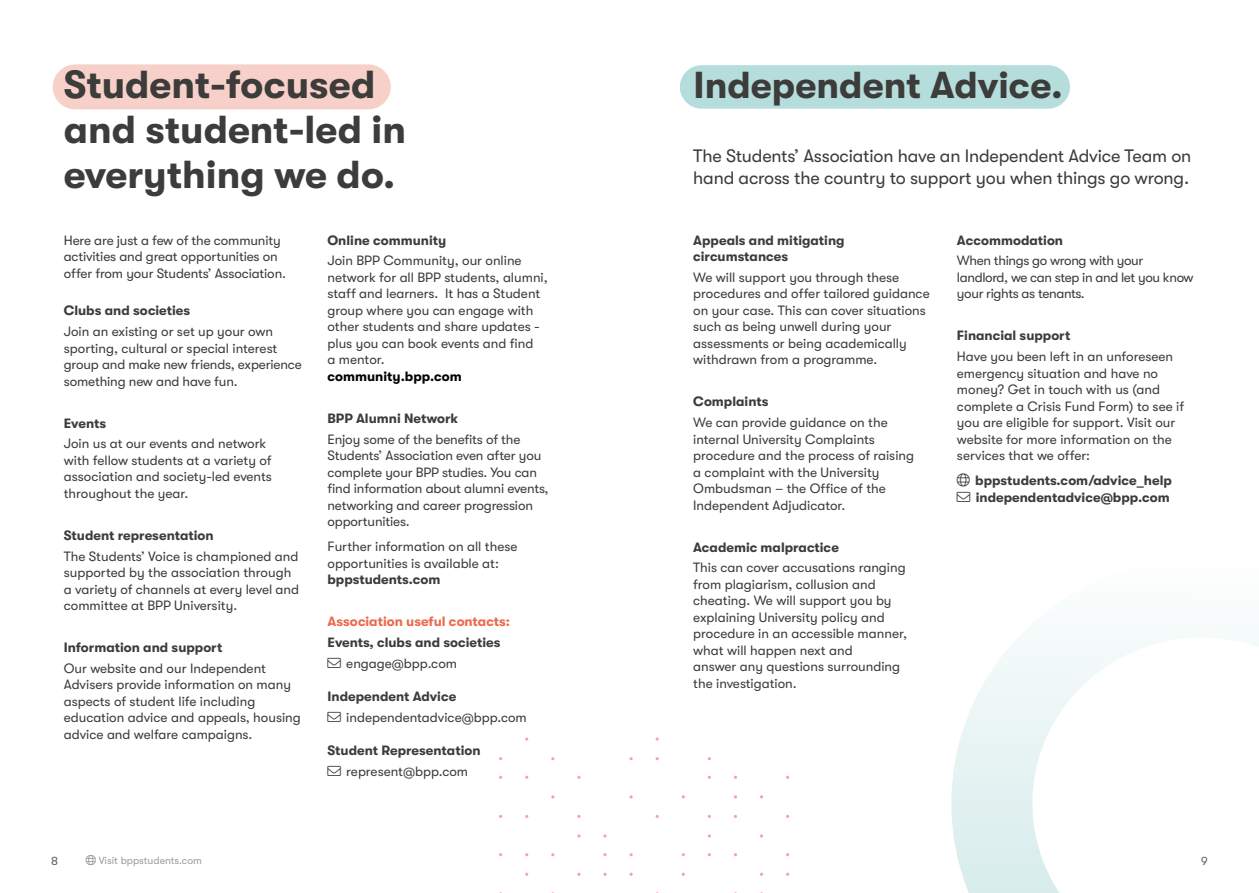
<style>
.page{position:relative;width:1259px;height:893px;background:#fff}
.page>*{position:absolute;margin:0;border:0;box-sizing:border-box;transform-origin:0 0}
.t1{font:700 39px/45px "GT Walsheim";color:#3c3c3b}
.t2{font:700 37.5px "GT Walsheim";color:#3c3c3b}
.t3{font:18px/22.5px "GT Walsheim";letter-spacing:-.01em;color:#3c3c3b}
.t4{font:13.5px/16.5px "GT Walsheim";color:#3c3c3b}
.t5{font:700 13.5px/16.5px "GT Walsheim";color:#3c3c3b}
.t6{font:13.5px/16.5px "GT Walsheim";letter-spacing:-.025em;color:#3c3c3b}
.t7{font:700 13.5px "GT Walsheim";color:#ed694d}
.t8{font:700 13.5px "GT Walsheim";color:#000}
.t9{font:12px "GT Walsheim";color:#646363}
.t10{font:10.5px "GT Walsheim";color:#9d9d9c}
.s1{color:#878787}
</style>
<div class="page">
<svg style="left:499px;top:737px;width:290px;height:156px"></svg>
<div style="left:701px;top:65px;width:347px;height:44px;background:#b5dddb"></div>
<div style="left:75px;top:64px;width:293px;height:45px;background:#f7d1c9"></div>
<svg style="left:951px;top:641px;width:308px;height:252px"></svg>
<h1 class="t1" style="left:64px;top:62px;width:344px">Student-focused and student-led in everything we do.</h1>
<h2 class="t2" style="left:693px;top:64px;width:371px">Independent Advice.</h2>
<h3 class="t3" style="left:693px;top:144px;width:499px">The Students’ Association have an Independent Advice Team on hand across the country to support you when things go wrong.</h3>
<p class="t4" style="left:64px;top:232px;width:224px">Here are just a few of the community activities and great opportunities on offer from your Students’ Association.</p>
<p class="t5" style="left:64px;top:302px;width:128px">Clubs and societies</p>
<p class="t4" style="left:64px;top:323px;width:240px">Join an existing or set up your own sporting, cultural or special interest group and make new friends, experience something new and have fun.</p>
<p class="t5" style="left:64px;top:415px;width:44px">Events</p>
<p class="t4" style="left:64px;top:436px;width:210px">Join us at our events and network with fellow students at a variety of association and society-led events throughout the year.</p>
<p class="t5" style="left:64px;top:527px;width:151px">Student representation</p>
<p class="t4" style="left:64px;top:548px;width:237px">The Students’ Voice is championed and supported by the association through a variety of channels at every level and committee at BPP University.</p>
<p class="t5" style="left:64px;top:639px;width:160px">Information and support</p>
<p class="t4" style="left:64px;top:660px;width:239px">Our website and our Independent Advisers provide information on many aspects of student life including education advice and appeals, housing advice and welfare campaigns.</p>
<p class="t5" style="left:327px;top:232px;width:120px">Online community</p>
<p class="t4" style="left:327px;top:252px;width:222px">Join BPP Community, our online network for all BPP students, alumni, staff and learners. It has a Student group where you can engage with other students and share updates - plus you can book events and find<br>a mentor.</p>
<p class="t8" style="left:327px;top:369px;width:136px">community.bpp.com</p>
<p class="t5" style="left:327px;top:410px;width:132px">BPP Alumni Network</p>
<p class="t4" style="left:327px;top:431px;width:223px">Enjoy some of the benefits of the<br>Students’ Association even after you complete your BPP studies. You can find information about alumni events, networking and career progression opportunities.</p>
<p class="t4" style="left:327px;top:538px;width:191px">Further information on all these opportunities is available at:</p>
<p class="t5" style="left:327px;top:571px;width:114px">bppstudents.com</p>
<p class="t7" style="left:327px;top:614px;width:184px">Association useful contacts:</p>
<p class="t5" style="left:327px;top:634px;width:175px">Events, clubs and societies</p>
<p class="t4" style="left:327px;top:655px;width:131px">→ engage@bpp.com</p>
<p class="t5" style="left:327px;top:688px;width:130px">Independent Advice</p>
<p class="t4" style="left:327px;top:709px;width:201px">→ independentadvice@bpp.com</p>
<p class="t5" style="left:327px;top:742px;width:154px">Student Representation</p>
<p class="t4" style="left:327px;top:763px;width:142px">→ represent@bpp.com</p>
<p class="t5" style="left:693px;top:232px;width:153px">Appeals and mitigating circumstances</p>
<p class="t4" style="left:693px;top:269px;width:238px">We will support you through these procedures and offer tailored guidance on your case. This can cover situations such as being unwell during your assessments or being academically withdrawn from a programme.</p>
<p class="t5" style="left:693px;top:393px;width:77px">Complaints</p>
<p class="t4" style="left:693px;top:414px;width:222px">We can provide guidance on the internal University Complaints procedure and the process of raising a complaint with the University<br>Ombudsman – the Office of the<br>Independent Adjudicator.</p>
<p class="t5" style="left:693px;top:539px;width:147px">Academic malpractice</p>
<p class="t4" style="left:693px;top:560px;width:215px">This can cover accusations ranging from plagiarism, collusion and cheating. We will support you by explaining University policy and procedure in an accessible manner, what will happen next and<br>answer any questions surrounding the investigation.</p>
<p class="t5" style="left:957px;top:232px;width:108px">Accommodation</p>
<p class="t6" style="left:957px;top:252px;width:238px">When things go wrong with your landlord, we can step in and let you know your rights as tenants.</p>
<p class="t5" style="left:957px;top:327px;width:115px">Financial support</p>
<p class="t4" style="left:957px;top:348px;width:229px">Have you been left in an unforeseen emergency situation and have no money? Get in touch with us (and complete a Crisis Fund Form) to see if you are eligible for support. Visit our website for more information on the services that we offer:</p>
<p class="t5" style="left:957px;top:472px;width:216px">●□ bppstudents.com/advice_help</p>
<p class="t5" style="left:957px;top:489px;width:214px">→ independentadvice@bpp.com</p>
<p class="t9" style="left:51px;top:854px;width:8px">8</p>
<p class="t10" style="left:86px;top:855px;width:118px"><span class="s1">●□</span> Visit bppstudents.com</p>
<p class="t9" style="left:1201px;top:854px;width:8px">9</p>
</div>
